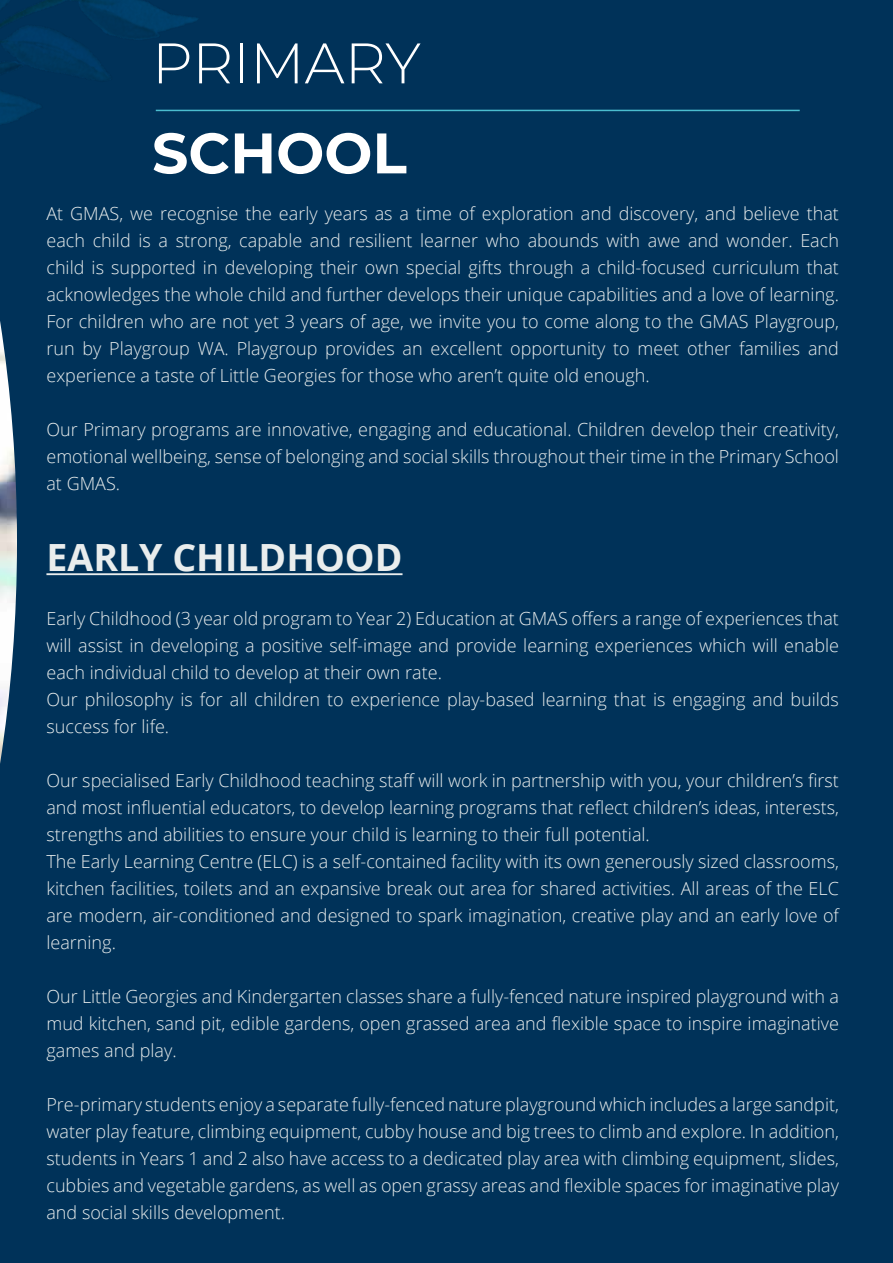
<style>
.page{position:relative;width:893px;height:1263px;background:#003259}
.page>*{position:absolute;margin:0;border:0;box-sizing:border-box;transform-origin:0 0}
.t1{font:300 57px "Montserrat";color:#fff}
.t2{font:700 57px "Montserrat";color:#fff}
.t3{font:700 37.5px "Open Sans";color:#e9eded}
.t4{font:300 18px/27px "Open Sans";color:#e9eded;text-align:justify}
</style>
<div class="page">
<hr style="left:46px;top:573px;width:357px;height:2px;background:#e9eded">
<hr style="left:156px;top:110px;width:644px;height:1px;background:#4bbdcf">
<img style="left:0;top:0;width:219px;height:124px">
<img style="left:0;top:321px;width:17px;height:443px">
<h1 class="t1" style="left:152px;top:24px;width:270px">PRIMARY</h1>
<h1 class="t2" style="left:152px;top:112px;width:256px">SCHOOL</h1>
<p class="t4" style="left:46px;top:200px;width:794px">At GMAS, we recognise the early years as a time of exploration and discovery, and believe that each child is a strong, capable and resilient learner who abounds with awe and wonder. Each child is supported in developing their own special gifts through a child-focused curriculum that acknowledges the whole child and further develops their unique capabilities and a love of learning.<br>For children who are not yet 3 years of age, we invite you to come along to the GMAS Playgroup, run by Playgroup WA. Playgroup provides an excellent opportunity to meet other families and experience a taste of Little Georgies for those who aren’t quite old enough.</p>
<p class="t4" style="left:46px;top:416px;width:794px">Our Primary programs are innovative, engaging and educational. Children develop their creativity, emotional wellbeing, sense of belonging and social skills throughout their time in the Primary School at GMAS.</p>
<h2 class="t3" style="left:46px;top:531px;width:358px">EARLY CHILDHOOD</h2>
<p class="t4" style="left:46px;top:605px;width:794px;text-align:left">Early Childhood (3 year old program to Year 2) Education at GMAS offers a range of experiences that will assist in developing a positive self-image and provide learning experiences which will enable each individual child to develop at their own rate.<br>Our philosophy is for all children to experience play-based learning that is engaging and builds success for life.</p>
<p class="t4" style="left:46px;top:767px;width:794px;text-align:left">Our specialised Early Childhood teaching staff will work in partnership with you, your children’s first and most influential educators, to develop learning programs that reflect children’s ideas, interests, strengths and abilities to ensure your child is learning to their full potential.<br>The Early Learning Centre (ELC) is a self-contained facility with its own generously sized classrooms, kitchen facilities, toilets and an expansive break out area for shared activities. All areas of the ELC are modern, air-conditioned and designed to spark imagination, creative play and an early love of learning.</p>
<p class="t4" style="left:46px;top:983px;width:794px">Our Little Georgies and Kindergarten classes share a fully-fenced nature inspired playground with a mud kitchen, sand pit, edible gardens, open grassed area and flexible space to inspire imaginative games and play.</p>
<p class="t4" style="left:46px;top:1091px;width:794px">Pre-primary students enjoy a separate fully-fenced nature playground which includes a large sandpit, water play feature, climbing equipment, cubby house and big trees to climb and explore. In addition, students in Years 1 and 2 also have access to a dedicated play area with climbing equipment, slides, cubbies and vegetable gardens, as well as open grassy areas and flexible spaces for imaginative play and social skills development.</p>
</div>
